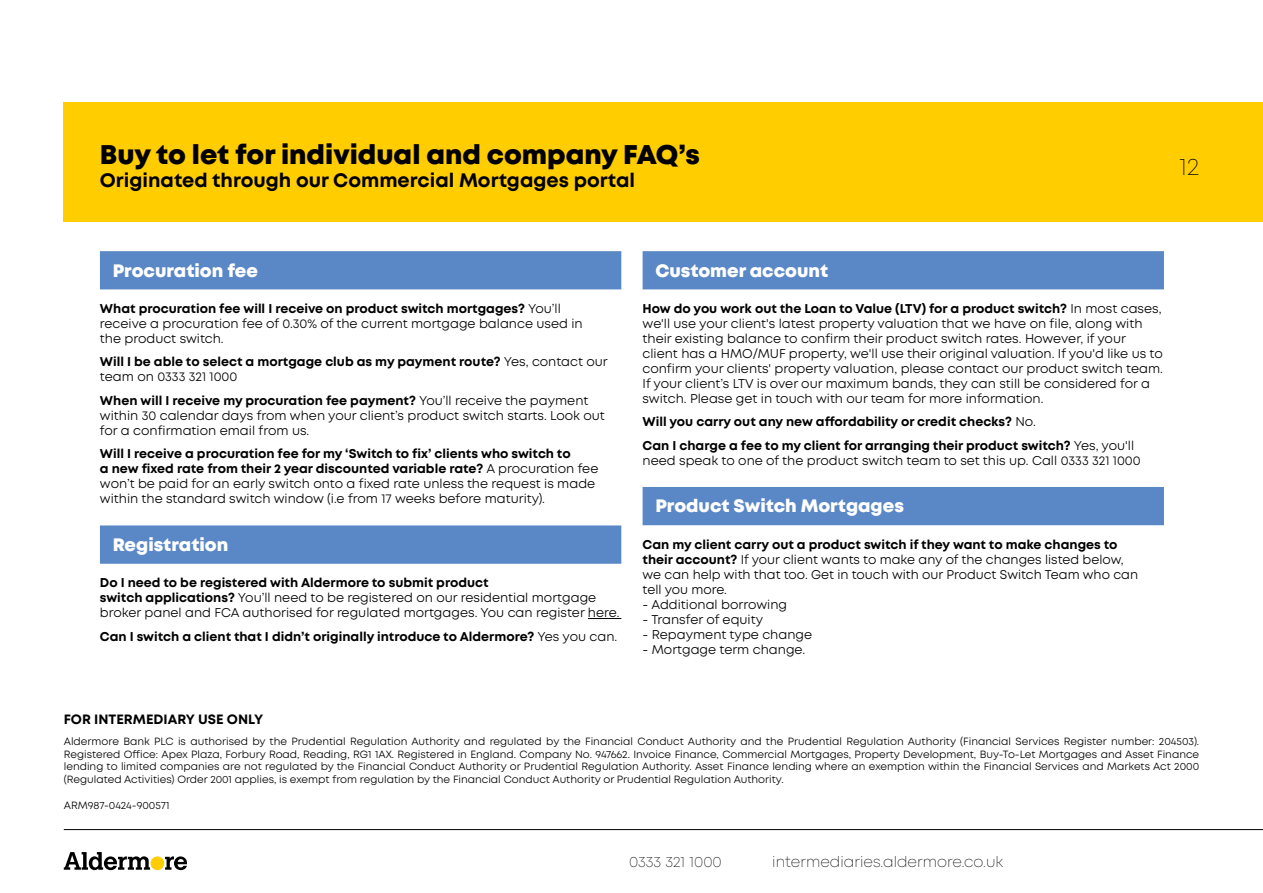
<style>
.page{position:relative;width:1263px;height:893px;background:#fff}
.page>*{position:absolute;margin:0;border:0;box-sizing:border-box;transform-origin:0 0}
.t1{font:800 27px "Mont";color:#000}
.t2{font:200 24px "Mont";color:#000}
.t3{font:700 19.5px "Mont";color:#000}
.t4{font:800 18px "Mont";color:#fff}
.t5{font:200 15px "Mont";color:#000}
.t6{font:700 13.5px "Mont";color:#000}
.t7{font:12.75px/15px "Mont";color:#000}
.t8{font:700 12.75px/15px "Mont";color:#000}
.t9{font:10.5px/12.6px "Mont";color:#000;text-align:justify}
.s1{font-weight:700}
.s2{font-weight:400}
</style>
<div class="page">
<div style="left:64px;top:102px;width:1199px;height:119px;background:#ffcd00"></div>
<div style="left:151px;top:856px;width:13px;height:14px;background:#ffcd00;border-radius:50%"></div>
<svg style="left:64px;top:852px;width:86px;height:18px"></svg>
<svg style="left:165px;top:856px;width:22px;height:14px"></svg>
<hr style="left:64px;top:829px;width:1199px;height:1px;background:#000">
<div style="left:100px;top:251px;width:521px;height:38px;background:#5a87c6"></div>
<div style="left:100px;top:525px;width:521px;height:39px;background:#5a87c6"></div>
<hr style="left:588px;top:618px;width:33px;height:1px;background:#000">
<div style="left:643px;top:251px;width:521px;height:38px;background:#5a87c6"></div>
<div style="left:643px;top:487px;width:521px;height:38px;background:#5a87c6"></div>
<h1 class="t1" style="left:100px;top:137px;width:601px">Buy to let for individual and company FAQ’s</h1>
<h3 class="t3" style="left:100px;top:167px;width:537px">Originated through our Commercial Mortgages portal</h3>
<h2 class="t2" style="left:1179px;top:151px;width:21px">12</h2>
<h3 class="t4" style="left:113px;top:259px;width:147px">Procuration fee</h3>
<p class="t7" style="left:100px;top:301px;width:484px"><span class="s1">What procuration fee will I receive on product switch mortgages?</span> You’ll receive a procuration fee of 0.30% of the current mortgage balance used in the product switch.</p>
<p class="t8" style="left:100px;top:355px;width:509px">Will I be able to select a mortgage club as my payment route? <span class="s2">Yes, contact our team on 0333 321 1000</span></p>
<p class="t7" style="left:100px;top:393px;width:506px"><span class="s1">When will I receive my procuration fee payment?</span> You’ll receive the payment within 30 calendar days from when your client’s product switch starts. Look out for a confirmation email from us.</p>
<p class="t7" style="left:100px;top:447px;width:500px"><span class="s1">Will I receive a procuration fee for my ‘Switch to fix’ clients who switch to<br>a new fixed rate from their 2 year discounted variable rate?</span> A procuration fee won’t be paid for an early switch onto a fixed rate unless the request is made within the standard switch window (i.e from 17 weeks before maturity).</p>
<h3 class="t4" style="left:113px;top:533px;width:117px">Registration</h3>
<p class="t7" style="left:100px;top:575px;width:521px"><span class="s1">Do I need to be registered with Aldermore to submit product<br>switch applications?</span> You’ll need to be registered on our residential mortgage broker panel and FCA authorised for regulated mortgages. You can register here.</p>
<p class="t8" style="left:100px;top:629px;width:519px">Can I switch a client that I didn’t originally introduce to Aldermore? <span class="s2">Yes you can.</span></p>
<h3 class="t4" style="left:655px;top:259px;width:174px">Customer account</h3>
<p class="t7" style="left:643px;top:301px;width:522px"><span class="s1">How do you work out the Loan to Value (LTV) for a product switch?</span> In most cases, we'll use your client's latest property valuation that we have on file, along with their existing balance to confirm their product switch rates. However, if your client has a HMO/MUF property, we'll use their original valuation. If you'd like us to confirm your clients' property valuation, please contact our product switch team.<br>If your client’s LTV is over our maximum bands, they can still be considered for a switch. Please get in touch with our team for more information.</p>
<p class="t8" style="left:643px;top:410px;width:493px;line-height:23.5px">Will you carry out any new affordability or credit checks? <span class="s2">No.<br></span>Can I charge a fee to my client for arranging their product switch? <span class="s2">Yes, you'll</span></p>
<p class="t7" style="left:643px;top:453px;width:500px">need speak to one of the product switch team to set this up. Call 0333 321 1000</p>
<h3 class="t4" style="left:655px;top:494px;width:250px">Product Switch Mortgages</h3>
<p class="t7" style="left:643px;top:537px;width:497px"><span class="s1">Can my client carry out a product switch if they want to make changes to their account?</span> If your client wants to make any of the changes listed below, we can help with that too. Get in touch with our Product Switch Team who can tell you more.</p>
<p class="t7" style="left:643px;top:597px;width:146px">- Additional borrowing</p>
<p class="t7" style="left:643px;top:612px;width:122px">- Transfer of equity</p>
<p class="t7" style="left:643px;top:627px;width:171px">- Repayment type change</p>
<p class="t7" style="left:643px;top:642px;width:164px">- Mortgage term change.</p>
<p class="t6" style="left:64px;top:711px;width:201px">FOR INTERMEDIARY USE ONLY</p>
<p class="t9" style="left:64px;top:735px;width:1137px">Aldermore Bank PLC is authorised by the Prudential Regulation Authority and regulated by the Financial Conduct Authority and the Prudential Regulation Authority (Financial Services Register number: 204503).<br>Registered Office: Apex Plaza, Forbury Road, Reading, RG1 1AX. Registered in England. Company No. 947662. Invoice Finance, Commercial Mortgages, Property Development, Buy-To-Let Mortgages and Asset Finance lending to limited companies are not regulated by the Financial Conduct Authority or Prudential Regulation Authority. Asset Finance lending where an exemption within the Financial Services and Markets Act 2000 (Regulated Activities) Order 2001 applies, is exempt from regulation by the Financial Conduct Authority or Prudential Regulation Authority.</p>
<p class="t9" style="left:64px;top:799px;width:107px">ARM987-0424-900571</p>
<p class="t5" style="left:629px;top:852px;width:94px">0333 321 1000</p>
<p class="t5" style="left:772px;top:852px;width:232px">intermediaries.aldermore.co.uk</p>
</div>
